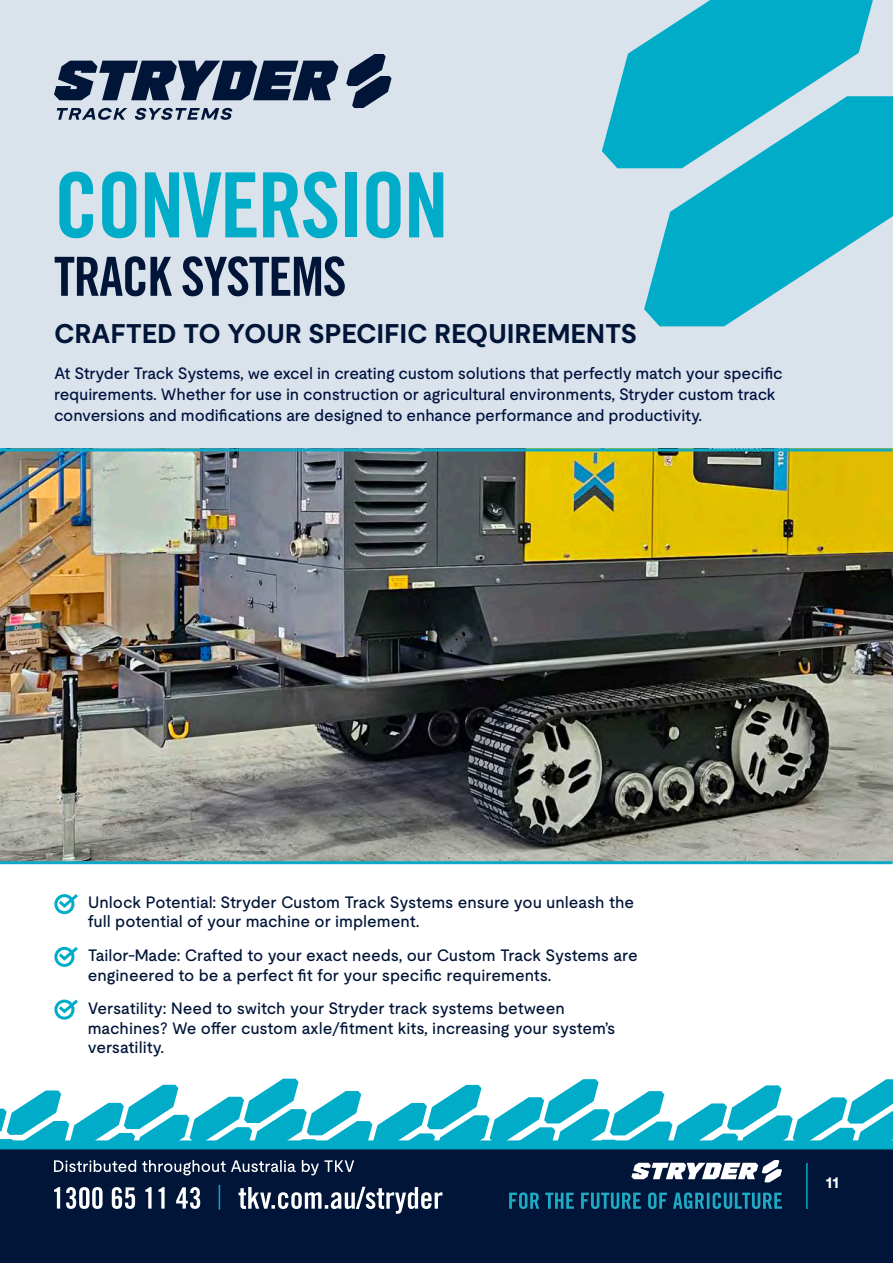
<style>
.page{position:relative;width:893px;height:1263px;background:#fff}
.page>*{position:absolute;margin:0;border:0;box-sizing:border-box;transform-origin:0 0}
.t1{font:90px "Trade Gothic Bold Cond Twenty";letter-spacing:-.025em;color:#00acc8}
.t2{font:54px "Trade Gothic Bold Cond Twenty";letter-spacing:-.025em;color:#001537}
.t3{font:700 27px "Moderat";letter-spacing:-.01em;color:#001537}
.t4{font:500 16.5px/19.8px "Moderat";color:#001537}
.t5{font:500 16.5px/21px "Moderat";letter-spacing:-.01em;color:#001340}
.t6{font:700 16.5px "Moderat";color:#fff}
</style>
<div class="page">
<div style="left:0;top:0;width:893px;height:837px;background:#dae2eb"></div>
<img style="left:0;top:449px;width:893px;height:414px">
<div style="left:54px;top:894px;width:20px;height:20px;border:3px solid #00acc8;border-radius:50%"></div>
<svg style="left:56px;top:894px;width:22px;height:16px"></svg>
<div style="left:54px;top:947px;width:20px;height:20px;border:3px solid #00acc8;border-radius:50%"></div>
<svg style="left:56px;top:946px;width:22px;height:17px"></svg>
<div style="left:54px;top:999px;width:20px;height:21px;border:3px solid #00acc8;border-radius:50%"></div>
<svg style="left:56px;top:999px;width:22px;height:16px"></svg>
<svg style="left:57px;top:108px;width:70px;height:12px"></svg>
<svg style="left:134px;top:108px;width:99px;height:12px"></svg>
<svg style="left:54px;top:61px;width:284px;height:39px"></svg>
<svg style="left:346px;top:54px;width:45px;height:54px"></svg>
<svg style="left:644px;top:96px;width:249px;height:230px;fill:#00acc8"></svg>
<svg style="left:602px;top:0;width:271px;height:168px;fill:#00acc8"></svg>
<hr style="left:0;top:448px;width:892px;height:3px;background:#0fa9c5">
<hr style="left:0;top:861px;width:892px;height:3px;background:#0fa9c5">
<svg style="left:0;top:1079px;width:893px;height:184px"></svg>
<p class="t1" style="left:54px;top:151px;width:396px">CONVERSION</p>
<p class="t2" style="left:54px;top:244px;width:294px">TRACK SYSTEMS</p>
<p class="t3" style="left:54px;top:313px;width:584px">CRAFTED TO YOUR SPECIFIC REQUIREMENTS</p>
<p class="t5" style="left:54px;top:361px;width:730px">At Stryder Track Systems, we excel in creating custom solutions that perfectly match your specific requirements. Whether for use in construction or agricultural environments, Stryder custom track conversions and modifications are designed to enhance performance and productivity.</p>
<p class="t4" style="left:88px;top:891px;width:548px">Unlock Potential: Stryder Custom Track Systems ensure you unleash the full potential of your machine or implement.</p>
<p class="t4" style="left:88px;top:944px;width:551px">Tailor-Made: Crafted to your exact needs, our Custom Track Systems are engineered to be a perfect fit for your specific requirements.</p>
<p class="t4" style="left:88px;top:997px;width:529px">Versatility: Need to switch your Stryder track systems between machines? We offer custom axle/fitment kits, increasing your system’s versatility.</p>
<p class="t6" style="left:825px;top:1170px;width:15px">11</p>
</div>
